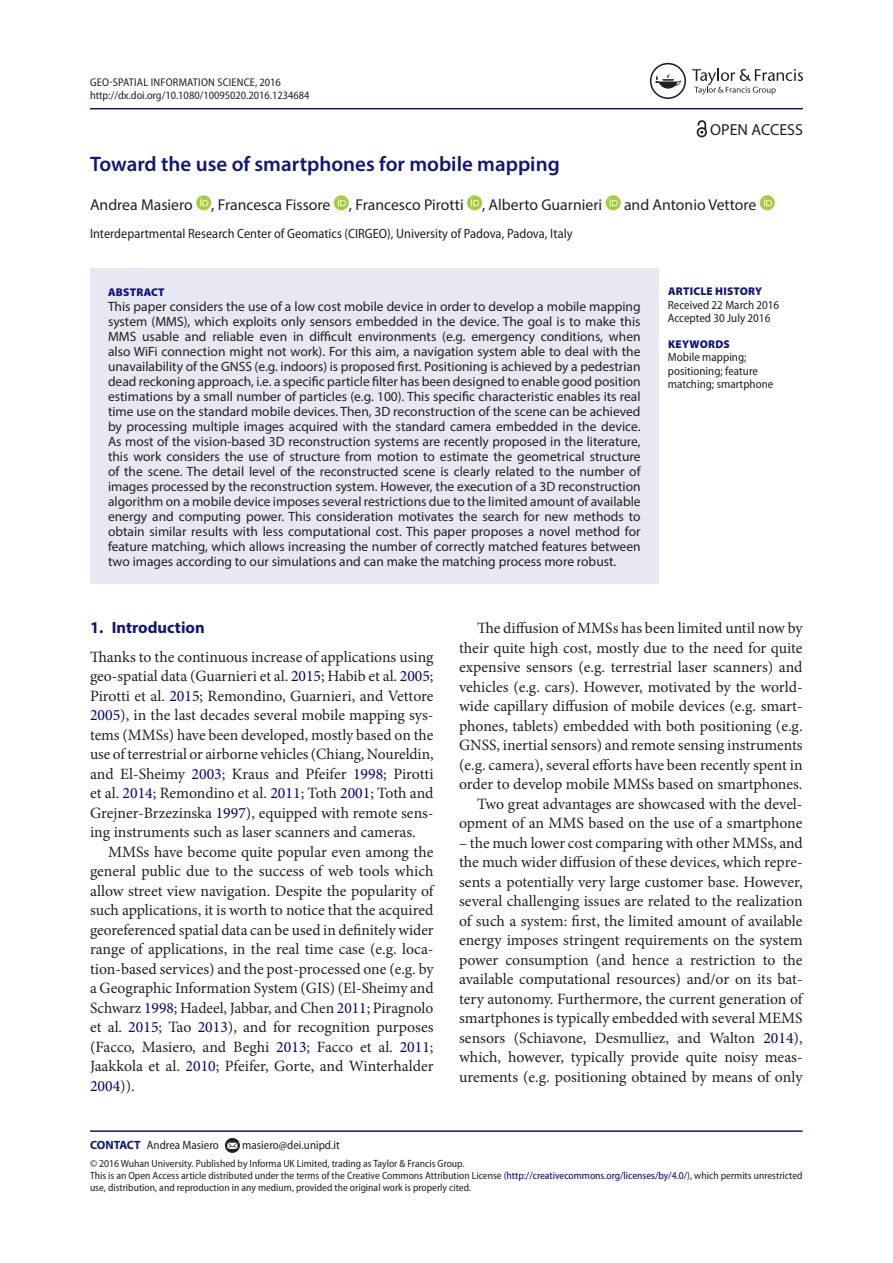
<style>
.page{position:relative;width:893px;height:1263px;background:#fff}
.page>*{position:absolute;margin:0;border:0;box-sizing:border-box;transform-origin:0 0}
.t1{font:600 21px "Myriad Pro";color:#10147e}
.t2{font:700 16.5px "Myriad Pro";color:#10147e}
.t3{font:16.05px "Myriad Pro";color:#231f20}
.t4{font:15.75px/19.5px "Minion Pro";color:#231f20;text-align:justify}
.t5{font:15.75px "Myriad Pro";color:#231f20}
.t6{font:13.5px/15px "Myriad Pro";color:#231f20;text-align:justify}
.t7{font:semi-condensed 13.5px "Myriad Pro";color:#231f20}
.t8{font:semi-condensed 12px/13.5px "Myriad Pro";color:#231f20}
.t9{font:semi-condensed 11.25px/13.5px "Myriad Pro";color:#231f20}
.t10{font:900 11.25px "Myriad Pro";letter-spacing:.02em;color:#10147e}
.t11{font:semi-condensed 10.5px/12px "Myriad Pro";color:#231f20}
.s1{color:#000080}
.s2{font-weight:700;font-stretch:normal;color:#10147e}
</style>
<div class="page">
<hr style="left:90px;top:108px;width:713px;height:1px;background:#10147e">
<hr style="left:90px;top:1130px;width:713px;height:2px;background:#10147e">
<svg style="left:225px;top:1138px;width:15px;height:15px"></svg>
<svg style="left:227px;top:1142px;width:10px;height:7px"></svg>
<div style="left:90px;top:269px;width:569px;height:315px;background:#e7e8f2"></div>
<svg style="left:196px;top:195px;width:15px;height:15px"></svg>
<svg style="left:200px;top:198px;width:8px;height:8px"></svg>
<svg style="left:334px;top:195px;width:15px;height:15px"></svg>
<svg style="left:338px;top:198px;width:8px;height:8px"></svg>
<svg style="left:467px;top:195px;width:15px;height:15px"></svg>
<svg style="left:471px;top:198px;width:8px;height:8px"></svg>
<svg style="left:606px;top:195px;width:15px;height:15px"></svg>
<svg style="left:610px;top:198px;width:8px;height:8px"></svg>
<svg style="left:760px;top:195px;width:15px;height:15px"></svg>
<svg style="left:764px;top:198px;width:8px;height:8px"></svg>
<svg style="left:692px;top:69px;width:111px;height:26px"></svg>
<svg style="left:650px;top:63px;width:36px;height:36px"></svg>
<svg style="left:697px;top:120px;width:10px;height:17px"></svg>
<p class="t9" style="left:90px;top:75px;width:221px">Geo-spatial Information Science, 2016 http://dx.doi.org/10.1080/10095020.2016.1234684</p>
<p class="t3" style="left:710px;top:120px;width:94px">OPEN ACCESS</p>
<h1 class="t1" style="left:90px;top:151px;width:471px">Toward the use of smartphones for mobile mapping</h1>
<p class="t5" style="left:90px;top:195px;width:514px">Andrea Masiero , Francesca Fissore , Francesco Pirotti , Alberto Guarnieri</p>
<p class="t5" style="left:624px;top:195px;width:134px">and Antonio Vettore</p>
<p class="t7" style="left:90px;top:226px;width:484px">Interdepartmental Research Center of Geomatics (CIRGEO), University of Padova, Padova, Italy</p>
<p class="t10" style="left:108px;top:285px;width:58px">ABSTRACT</p>
<p class="t6" style="left:108px;top:298px;width:534px">This paper considers the use of a low cost mobile device in order to develop a mobile mapping system (MMS), which exploits only sensors embedded in the device. The goal is to make this MMS usable and reliable even in difficult environments (e.g. emergency conditions, when also WiFi connection might not work). For this aim, a navigation system able to deal with the unavailability of the GNSS (e.g. indoors) is proposed first. Positioning is achieved by a pedestrian dead reckoning approach, i.e. a specific particle filter has been designed to enable good position estimations by a small number of particles (e.g. 100). This specific characteristic enables its real time use on the standard mobile devices. Then, 3D reconstruction of the scene can be achieved by processing multiple images acquired with the standard camera embedded in the device.<br>As most of the vision-based 3D reconstruction systems are recently proposed in the literature, this work considers the use of structure from motion to estimate the geometrical structure of the scene. The detail level of the reconstructed scene is clearly related to the number of images processed by the reconstruction system. However, the execution of a 3D reconstruction algorithm on a mobile device imposes several restrictions due to the limited amount of available energy and computing power. This consideration motivates the search for new methods to obtain similar results with less computational cost. This paper proposes a novel method for feature matching, which allows increasing the number of correctly matched features between two images according to our simulations and can make the matching process more robust.</p>
<p class="t10" style="left:668px;top:285px;width:96px">ARTICLE HISTORY</p>
<p class="t8" style="left:668px;top:298px;width:113px">Received 22 March 2016<br>Accepted 30 July 2016</p>
<p class="t10" style="left:668px;top:337px;width:63px">KEYWORDS</p>
<p class="t8" style="left:668px;top:350px;width:107px">Mobile mapping; positioning; feature matching; smartphone</p>
<p class="t2" style="left:90px;top:617px;width:116px">1. Introduction</p>
<p class="t4" style="left:90px;top:647px;width:345px">Thanks to the continuous increase of applications using geo-spatial data (Guarnieri et al. <span class="s1">2015</span>; Habib et al. <span class="s1">2005</span>; Pirotti et al. <span class="s1">2015</span>; Remondino, Guarnieri, and Vettore <span class="s1">2005</span>), in the last decades several mobile mapping sys&shy;tems (MMSs) have been developed, mostly based on the use of terrestrial or airborne vehicles (Chiang, Noureldin, and El-Sheimy <span class="s1">2003</span>; Kraus and Pfeifer <span class="s1">1998</span>; Pirotti et al. <span class="s1">2014</span>; Remondino et al. <span class="s1">2011</span>; Toth <span class="s1">2001</span>; Toth and Grejner-Brzezinska <span class="s1">1997</span>), equipped with remote sens&shy;ing instruments such as laser scanners and cameras.</p>
<p class="t4" style="left:90px;top:842px;width:345px;text-indent:18px">MMSs have become quite popular even among the general public due to the success of web tools which allow street view navigation. Despite the popularity of such applications, it is worth to notice that the acquired georeferenced spatial data can be used in definitely wider range of applications, in the real time case (e.g. loca&shy;tion-based services) and the post-processed one (e.g. by a Geographic Information System (GIS) (El-Sheimy and Schwarz <span class="s1">1998</span>; Hadeel, Jabbar, and Chen <span class="s1">2011</span>; Piragnolo et al. <span class="s1">2015</span>; Tao <span class="s1">2013</span>), and for recognition purposes (Facco, Masiero, and Beghi <span class="s1">2013</span>; Facco et al. <span class="s1">2011</span>; Jaakkola et al. <span class="s1">2010</span>; Pfeifer, Gorte, and Winterhalder <span class="s1">2004</span>)).</p>
<p class="t8" style="left:90px;top:1138px;width:130px"><span class="s2">CONTACT</span> Andrea Masiero</p>
<p class="t8" style="left:242px;top:1138px;width:99px">masiero@dei.unipd.it</p>
<p class="t4" style="left:459px;top:618px;width:345px;text-align:right">The diffusion of MMSs has been limited until now by their quite high cost, mostly due to the need for quite expensive sensors (e.g. terrestrial laser scanners) and vehicles (e.g. cars). However, motivated by the world&shy;wide capillary diffusion of mobile devices (e.g. smart&shy;phones, tablets) embedded with both positioning (e.g.<br>GNSS, inertial sensors) and remote sensing instruments (e.g. camera), several efforts have been recently spent in order to develop mobile MMSs based on smartphones.<br>Two great advantages are showcased with the devel&shy;opment of an MMS based on the use of a smartphone</p>
<p class="t4" style="left:459px;top:833px;width:345px">– the much lower cost comparing with other MMSs, and the much wider diffusion of these devices, which repre&shy;sents a potentially very large customer base. However, several challenging issues are related to the realization of such a system: first, the limited amount of available energy imposes stringent requirements on the system power consumption (and hence a restriction to the available computational resources) and/or on its bat&shy;tery autonomy. Furthermore, the current generation of smartphones is typically embedded with several MEMS sensors (Schiavone, Desmulliez, and Walton <span class="s1">2014</span>), which, however, typically provide quite noisy meas&shy;urements (e.g. positioning obtained by means of only</p>
<p class="t11" style="left:90px;top:1158px;width:714px">© 2016 Wuhan University. Published by Informa UK Limited, trading as Taylor &amp; Francis Group.<br>This is an Open Access article distributed under the terms of the Creative Commons Attribution License (<span class="s1">http://creativecommons.org/licenses/by/4.0/</span>), which permits unrestricted use, distribution, and reproduction in any medium, provided the original work is properly cited.</p>
</div>
